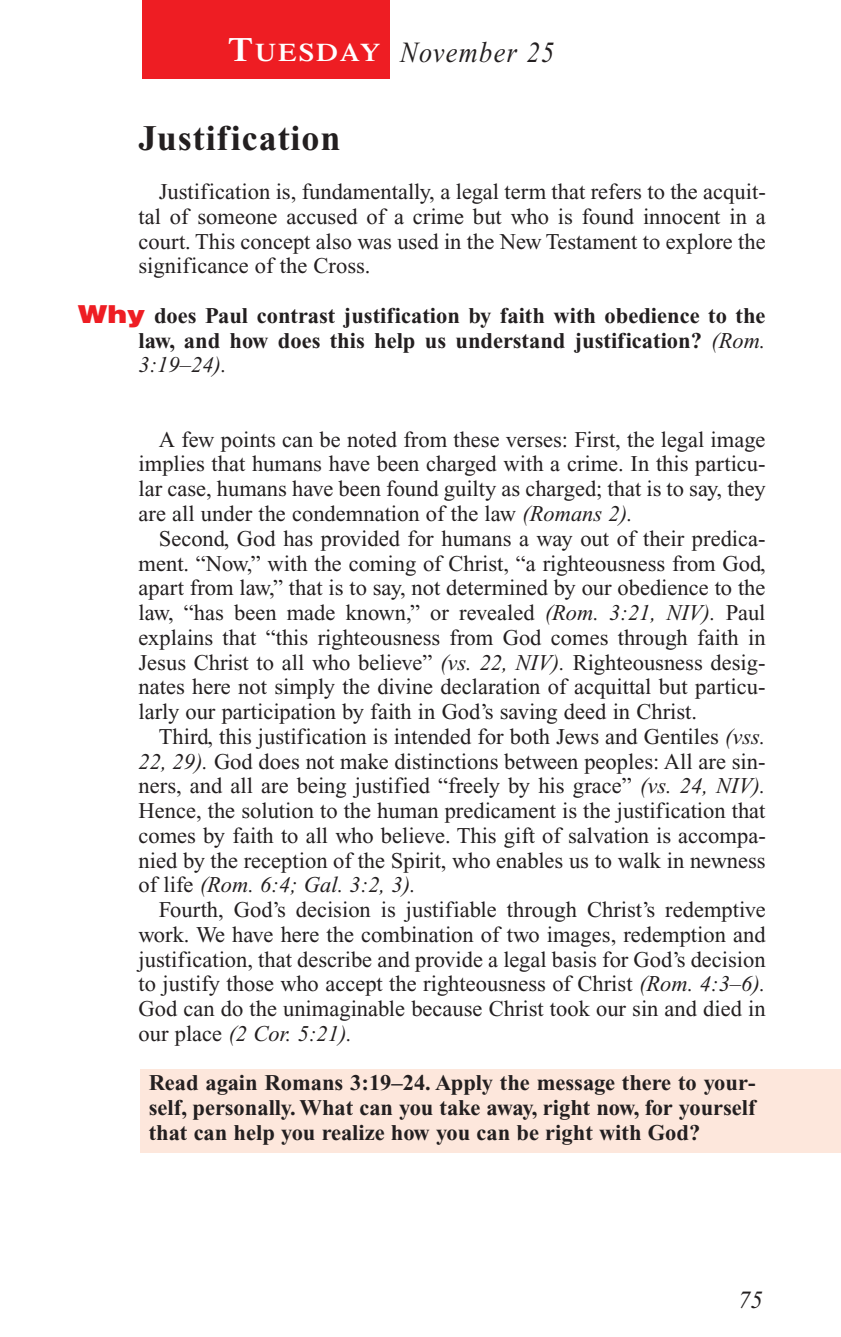
<style>
.page{position:relative;width:841px;height:1337px;background:#fff}
.page>*{position:absolute;margin:0;border:0;box-sizing:border-box;transform-origin:0 0}
.t1{font:700 36px "Times New Roman";letter-spacing:.025em;color:#231f20}
.t2{font:italic 29.25px "Times New Roman";letter-spacing:.05em;color:#231f20;scale:.9 1}
.t3{font:italic 24.75px "Times New Roman";color:#231f20}
.t4{font:22.5px/24.8px "Times New Roman";color:#231f20;text-align:justify}
.t5{font:700 22.5px/24.8px "Times New Roman";color:#231f20;text-align:justify}
.s1{font-family:"Times";font-weight:600;font-style:normal;font-size:33.75px;color:#fff}
.s2{font-family:"Times";font-weight:600;font-style:normal;font-size:25.2px;color:#fff}
.s3{font-family:"Helvetica";font-weight:900;font-size:24.75px;color:#ee1d23}
.s4{font-weight:400;font-style:italic}
.s5{font-style:italic}
</style>
<div class="page">
<div style="left:140px;top:1069px;width:700px;height:83px;background:#fde7dc"></div>
<div style="left:142px;top:0;width:247px;height:79px;background:#ee1d23"></div>
<h2 class="t2" style="left:228px;top:41px;width:364px"><span class="s1">T</span><span class="s2">UESDAY</span> November 25</h2>
<h1 class="t1" style="left:138px;top:126px;width:203px">Justification</h1>
<p class="t4" style="left:138px;top:181px;width:628px;text-indent:20px">Justification is, fundamentally, a legal term that refers to the acquit&shy;tal of someone accused of a crime but who is found innocent in a court. This concept also was used in the New Testament to explore the significance of the Cross.</p>
<p class="t5" style="left:138px;top:305px;width:628px;text-indent:-61px"><span class="s3">Why</span> does Paul contrast justification by faith with obedience to the law, and how does this help us understand justification? <span class="s4">(Rom.<br>3:19–24).</span></p>
<p class="t4" style="left:138px;top:429px;width:628px;text-indent:20px">A few points can be noted from these verses: First, the legal image implies that humans have been charged with a crime. In this particu&shy;lar case, humans have been found guilty as charged; that is to say, they are all under the condemnation of the law <span class="s5">(Romans 2).</span></p>
<p class="t4" style="left:138px;top:528px;width:628px;text-indent:20px">Second, God has provided for humans a way out of their predica&shy;ment. “Now,” with the coming of Christ, “a righteousness from God, apart from law,” that is to say, not determined by our obedience to the law, “has been made known,” or revealed <span class="s5">(Rom. 3:21, NIV).</span> Paul explains that “this righteousness from God comes through faith in Jesus Christ to all who believe” <span class="s5">(vs. 22, NIV).</span> Righteousness desig&shy;nates here not simply the divine declaration of acquittal but particu&shy;larly our participation by faith in God’s saving deed in Christ.</p>
<p class="t4" style="left:138px;top:726px;width:628px;text-indent:20px">Third, this justification is intended for both Jews and Gentiles <span class="s5">(vss.<br>22, 29).</span> God does not make distinctions between peoples: All are sin&shy;ners, and all are being justified “freely by his grace” <span class="s5">(vs. 24, NIV).<br></span>Hence, the solution to the human predicament is the justification that comes by faith to all who believe. This gift of salvation is accompa&shy;nied by the reception of the Spirit, who enables us to walk in newness of life <span class="s5">(Rom. 6:4; Gal. 3:2, 3).</span></p>
<p class="t4" style="left:138px;top:899px;width:628px;text-indent:20px">Fourth, God’s decision is justifiable through Christ’s redemptive work. We have here the combination of two images, redemption and justification, that describe and provide a legal basis for God’s decision to justify those who accept the righteousness of Christ <span class="s5">(Rom. 4:3–6).<br></span>God can do the unimaginable because Christ took our sin and died in our place <span class="s5">(2 Cor. 5:21).</span></p>
<p class="t5" style="left:149px;top:1073px;width:608px">Read again Romans 3:19–24. Apply the message there to your&shy;self, personally. What can you take away, right now, for yourself that can help you realize how you can be right with God?</p>
<p class="t3" style="left:738px;top:1290px;width:26px">75</p>
</div>
